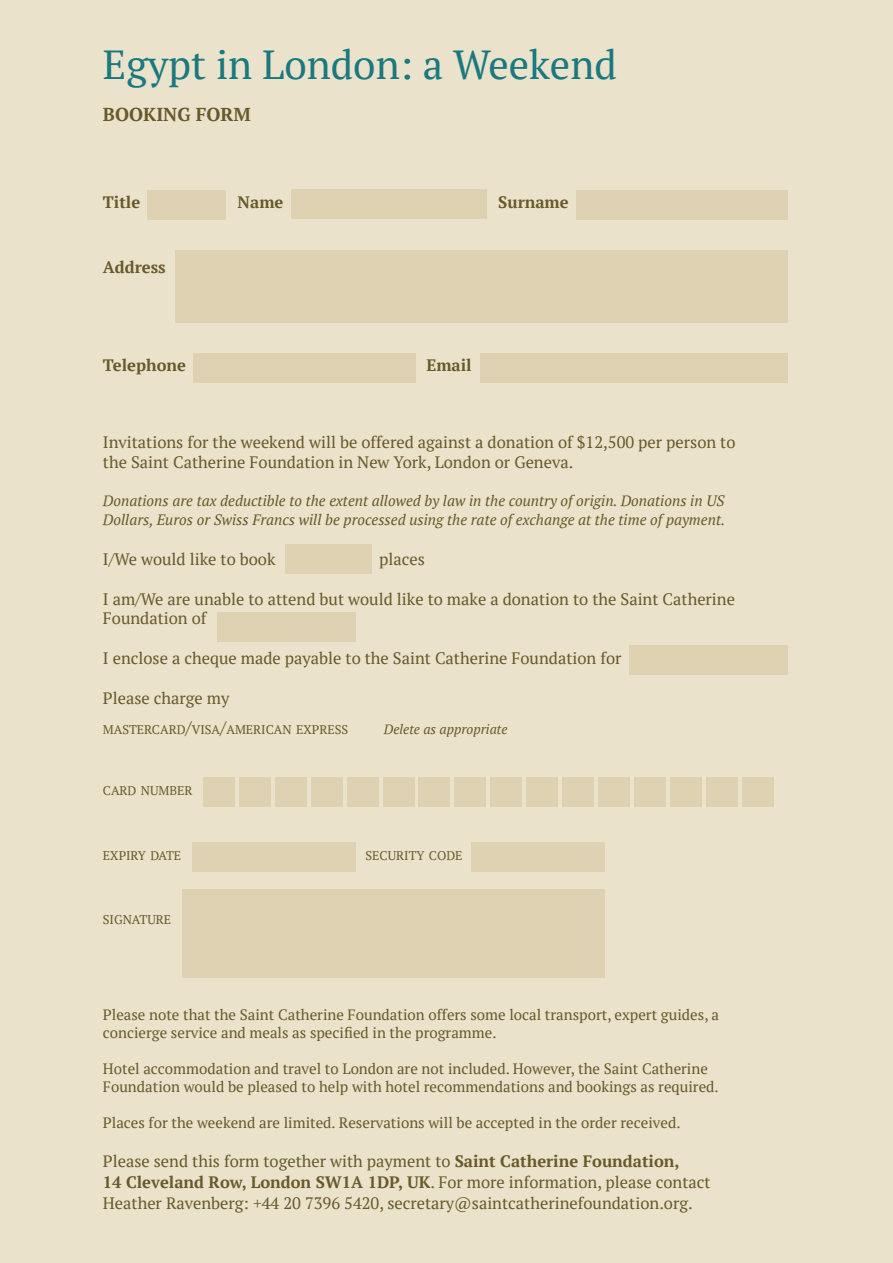
<style>
.page{position:relative;width:893px;height:1263px;background:#eae2ca}
.page>*{position:absolute;margin:0;border:0;box-sizing:border-box;transform-origin:0 0}
.t1{font:40.5px "PT Serif";color:#197880}
.t2{font:700 18.6px "PT Serif";color:#67592a}
.t3{font:16.5px/19.8px "PT Serif";color:#67592a}
.t4{font:700 16.5px "PT Serif";color:#67592a}
.t5{font:15px/18px "PT Serif";color:#67592a}
.t6{font:italic 15px/19.8px "PT Serif";color:#67592a}
.t7{font:italic 13.5px "PT Serif";color:#67592a}
.t8{font:12.6px "PT Serif";color:#67592a}
.s1{font-size:18px}
.s2{font-weight:700}
</style>
<div class="page">
<div style="left:147px;top:190px;width:79px;height:30px;background:#ded2b2"></div>
<div style="left:285px;top:544px;width:86px;height:30px;background:#ded2b2"></div>
<div style="left:203px;top:777px;width:32px;height:30px;background:#ded2b2"></div>
<div style="left:239px;top:777px;width:32px;height:30px;background:#ded2b2"></div>
<div style="left:275px;top:777px;width:32px;height:30px;background:#ded2b2"></div>
<div style="left:311px;top:777px;width:32px;height:30px;background:#ded2b2"></div>
<div style="left:347px;top:777px;width:31px;height:30px;background:#ded2b2"></div>
<div style="left:383px;top:777px;width:31px;height:30px;background:#ded2b2"></div>
<div style="left:419px;top:777px;width:31px;height:30px;background:#ded2b2"></div>
<div style="left:454px;top:777px;width:32px;height:30px;background:#ded2b2"></div>
<div style="left:490px;top:777px;width:32px;height:30px;background:#ded2b2"></div>
<div style="left:526px;top:777px;width:32px;height:30px;background:#ded2b2"></div>
<div style="left:562px;top:777px;width:32px;height:30px;background:#ded2b2"></div>
<div style="left:598px;top:777px;width:32px;height:30px;background:#ded2b2"></div>
<div style="left:634px;top:777px;width:32px;height:30px;background:#ded2b2"></div>
<div style="left:670px;top:777px;width:32px;height:30px;background:#ded2b2"></div>
<div style="left:706px;top:777px;width:31px;height:30px;background:#ded2b2"></div>
<div style="left:742px;top:777px;width:31px;height:30px;background:#ded2b2"></div>
<div style="left:217px;top:612px;width:139px;height:30px;background:#ded2b2"></div>
<div style="left:192px;top:842px;width:164px;height:30px;background:#ded2b2"></div>
<div style="left:183px;top:890px;width:422px;height:88px;background:#ded2b2"></div>
<div style="left:471px;top:842px;width:134px;height:30px;background:#ded2b2"></div>
<div style="left:629px;top:645px;width:159px;height:30px;background:#ded2b2"></div>
<div style="left:193px;top:353px;width:223px;height:30px;background:#ded2b2"></div>
<div style="left:480px;top:353px;width:308px;height:30px;background:#ded2b2"></div>
<div style="left:291px;top:189px;width:195px;height:30px;background:#ded2b2"></div>
<div style="left:576px;top:190px;width:212px;height:30px;background:#ded2b2"></div>
<div style="left:175px;top:251px;width:613px;height:72px;background:#ded2b2"></div>
<p class="t1" style="left:103px;top:38px;width:515px">Egypt in London: a Weekend</p>
<p class="t2" style="left:103px;top:102px;width:149px">BOOKING FORM</p>
<p class="t4" style="left:103px;top:192px;width:39px">Title</p>
<p class="t4" style="left:238px;top:192px;width:47px">Name</p>
<p class="t4" style="left:498px;top:192px;width:72px">Surname</p>
<p class="t4" style="left:103px;top:257px;width:64px">Address</p>
<p class="t4" style="left:103px;top:354px;width:85px">Telephone</p>
<p class="t4" style="left:426px;top:354px;width:47px">Email</p>
<p class="t3" style="left:103px;top:432px;width:634px">Invitations for the weekend will be offered against a donation of $12,500 per person to the Saint Catherine Foundation in New York, London or Geneva.</p>
<p class="t6" style="left:103px;top:490px;width:624px">Donations are tax deductible to the extent allowed by law in the country of origin. Donations in US<br>Dollars, Euros or Swiss Francs will be processed using the rate of exchange at the time of payment.</p>
<p class="t3" style="left:103px;top:549px;width:174px">I/We would like to book</p>
<p class="t3" style="left:379px;top:549px;width:47px">places</p>
<p class="t3" style="left:103px;top:589px;width:634px">I am/We are unable to attend but would like to make a donation to the Saint Catherine<br>Foundation of</p>
<p class="t3" style="left:103px;top:648px;width:520px">I enclose a cheque made payable to the Saint Catherine Foundation for</p>
<p class="t3" style="left:103px;top:688px;width:128px">Please charge my</p>
<p class="t8" style="left:103px;top:721px;width:247px">MASTERCARD<span class="s1">/</span>VISA<span class="s1">/</span>AMERICAN EXPRESS</p>
<p class="t7" style="left:384px;top:720px;width:125px">Delete as appropriate</p>
<p class="t8" style="left:103px;top:782px;width:91px">CARD NUMBER</p>
<p class="t8" style="left:103px;top:847px;width:80px">EXPIRY DATE</p>
<p class="t8" style="left:365px;top:847px;width:99px">SECURITY CODE</p>
<p class="t8" style="left:103px;top:912px;width:70px">SIGNATURE</p>
<p class="t5" style="left:103px;top:1005px;width:618px">Please note that the Saint Catherine Foundation offers some local transport, expert guides, a concierge service and meals as specified in the programme.</p>
<p class="t5" style="left:103px;top:1059px;width:617px">Hotel accommodation and travel to London are not included. However, the Saint Catherine<br>Foundation would be pleased to help with hotel recommendations and bookings as required.</p>
<p class="t5" style="left:103px;top:1113px;width:579px">Places for the weekend are limited. Reservations will be accepted in the order received.</p>
<p class="t3" style="left:103px;top:1150px;width:609px;line-height:21px">Please send this form together with payment to <span class="s2">Saint Catherine Foundation,<br>14 Cleveland Row, London SW1A 1DP, UK</span>. For more information, please contact<br>Heather Ravenberg: +44 20 7396 5420, secretary@saintcatherinefoundation.org.</p>
</div>
